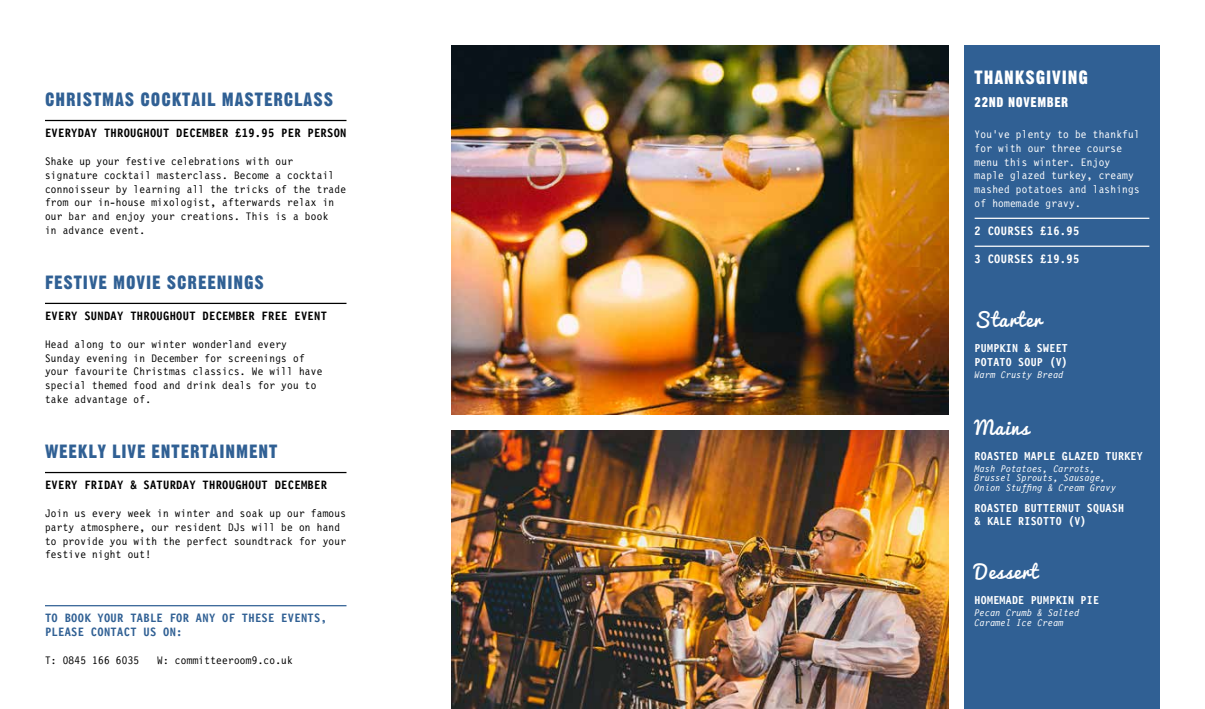
<style>
.page{position:relative;width:1205px;height:709px;background:#fff}
.page>*{position:absolute;margin:0;border:0;box-sizing:border-box;transform-origin:0 0}
.t1{font:18.75px "Gothic No 13 BT";letter-spacing:.05em;color:#306094}
.t2{font:18.75px "Pacifico";letter-spacing:.05em;color:#fff}
.t3{font:18.75px "Gothic No 13 BT";letter-spacing:.05em;color:#fff}
.t4{font:13.75px "Gothic No 13 BT";letter-spacing:.05em;color:#fff}
.t5{font:700 12.5px "Letter Gothic 12 Pitch BT";letter-spacing:.025em;color:#000}
.t6{font:700 12.5px/13.8px "Letter Gothic 12 Pitch BT";letter-spacing:.025em;color:#306094}
.t7{font:700 12.5px "Letter Gothic 12 Pitch BT";letter-spacing:.025em;color:#fff}
.t8{font:700 11.88px/13.8px "Letter Gothic 12 Pitch BT";letter-spacing:.025em;color:#fff}
.t9{font:11.25px/13.8px "Letter Gothic 12 Pitch BT";letter-spacing:.025em;color:#000}
.t10{font:11.25px/13.8px "Letter Gothic 12 Pitch BT";letter-spacing:.025em;color:#fff}
.t11{font:italic 10px/9.4px "Letter Gothic 12 Pitch BT";letter-spacing:.025em;color:#fff}
</style>
<div class="page">
<hr style="left:45px;top:120px;width:301px;height:1px;background:#000">
<hr style="left:45px;top:303px;width:301px;height:1px;background:#000">
<hr style="left:45px;top:472px;width:301px;height:1px;background:#000">
<hr style="left:45px;top:605px;width:301px;height:1px;background:#306094">
<img style="left:452px;top:431px;width:497px;height:278px">
<img style="left:452px;top:45px;width:497px;height:370px">
<div style="left:964px;top:45px;width:196px;height:664px;background:#306094"></div>
<hr style="left:974px;top:218px;width:175px;height:1px;background:#fff">
<hr style="left:974px;top:245px;width:175px;height:2px;background:#fff">
<h1 class="t1" style="left:45px;top:87px;width:290px">CHRISTMAS COCKTAIL MASTERCLASS</h1>
<p class="t5" style="left:45px;top:126px;width:303px">EVERYDAY THROUGHOUT DECEMBER £19.95 PER PERSON</p>
<p class="t9" style="left:45px;top:155px;width:302px">Shake up your festive celebrations with our signature cocktail masterclass. Become a cocktail connoisseur by learning all the tricks of the trade from our in-house mixologist, afterwards relax in our bar and enjoy your creations. This is a book<br>in advance event.</p>
<h1 class="t1" style="left:45px;top:270px;width:221px">FESTIVE MOVIE SCREENINGS</h1>
<p class="t5" style="left:45px;top:309px;width:283px">EVERY SUNDAY THROUGHOUT DECEMBER FREE EVENT</p>
<p class="t9" style="left:45px;top:337px;width:279px">Head along to our winter wonderland every Sunday evening in December for screenings of your favourite Christmas classics. We will have special themed food and drink deals for you to take advantage of.</p>
<h1 class="t1" style="left:45px;top:439px;width:234px">WEEKLY LIVE ENTERTAINMENT</h1>
<p class="t5" style="left:45px;top:478px;width:283px">EVERY FRIDAY &amp; SATURDAY THROUGHOUT DECEMBER</p>
<p class="t9" style="left:45px;top:507px;width:302px">Join us every week in winter and soak up our famous party atmosphere, our resident DJs will be on hand to provide you with the perfect soundtrack for your festive night out!</p>
<p class="t6" style="left:45px;top:611px;width:283px">TO BOOK YOUR TABLE FOR ANY OF THESE EVENTS,<br>PLEASE CONTACT US ON:</p>
<p class="t9" style="left:45px;top:653px;width:96px">T: 0845 166 6035</p>
<p class="t9" style="left:157px;top:653px;width:137px">W: committeeroom9.co.uk</p>
<h1 class="t3" style="left:974px;top:66px;width:115px">THANKSGIVING</h1>
<p class="t4" style="left:974px;top:93px;width:95px">22ND NOVEMBER</p>
<p class="t10" style="left:974px;top:128px;width:167px">You’ve plenty to be thankful for with our three course menu this winter. Enjoy maple glazed turkey, creamy mashed potatoes and lashings of homemade gravy.</p>
<p class="t7" style="left:974px;top:224px;width:106px">2 COURSES £16.95</p>
<p class="t7" style="left:974px;top:252px;width:106px">3 COURSES £19.95</p>
<h1 class="t2" style="left:974px;top:303px;width:68px">Starter</h1>
<p class="t8" style="left:974px;top:341px;width:95px">PUMPKIN &amp; SWEET<br>POTATO SOUP (V)</p>
<p class="t11" style="left:974px;top:370px;width:91px">Warm Crusty Bread</p>
<h1 class="t2" style="left:974px;top:411px;width:56px">Mains</h1>
<p class="t8" style="left:974px;top:449px;width:170px">ROASTED MAPLE GLAZED TURKEY</p>
<p class="t11" style="left:974px;top:464px;width:143px">Mash Potatoes, Carrots,<br>Brussel Sprouts, Sausage,<br>Onion Stuffing &amp; Cream Gravy</p>
<p class="t8" style="left:974px;top:501px;width:151px">ROASTED BUTTERNUT SQUASH &amp; KALE RISOTTO (V)</p>
<h1 class="t2" style="left:974px;top:555px;width:64px">Dessert</h1>
<p class="t8" style="left:974px;top:593px;width:126px">HOMEMADE PUMPKIN PIE</p>
<p class="t11" style="left:974px;top:608px;width:106px">Pecan Crumb &amp; Salted<br>Caramel Ice Cream</p>
</div>
